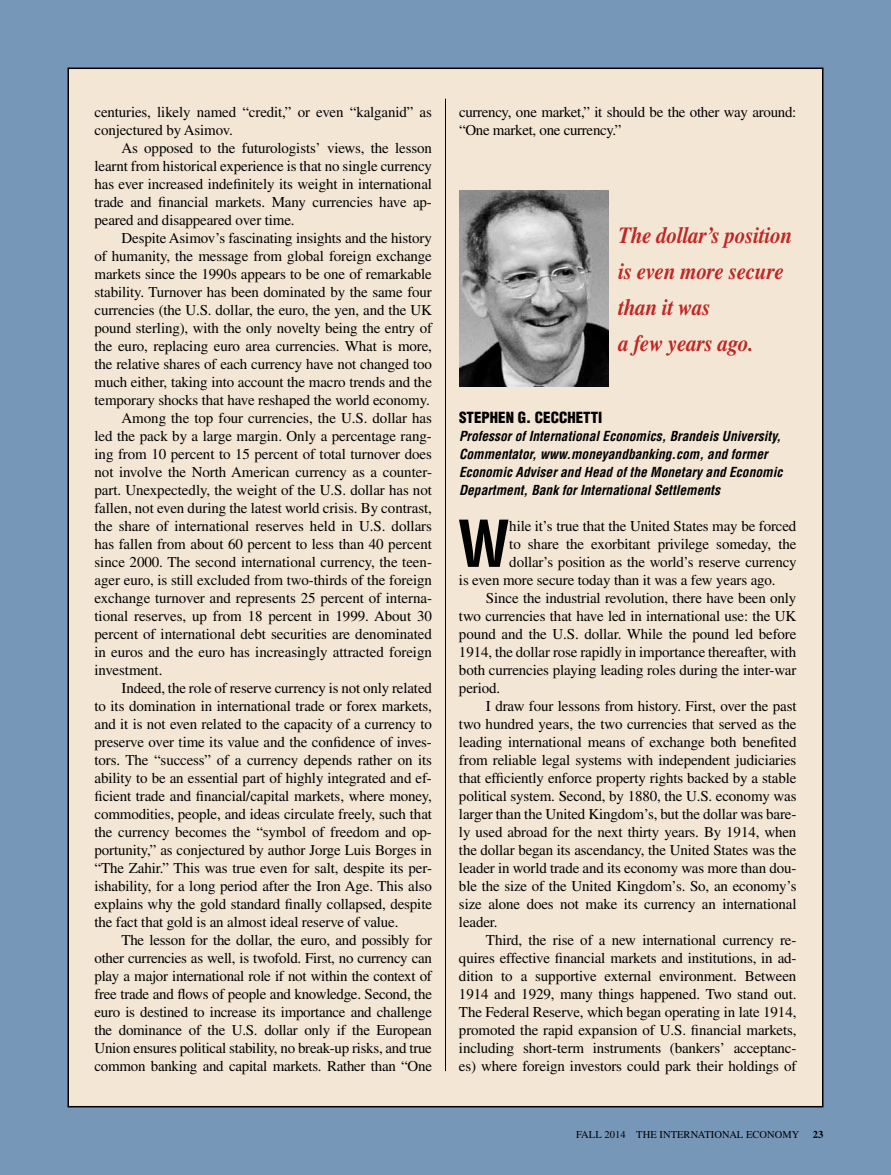
<style>
.page{position:relative;width:891px;height:1175px;background:#fff}
.page>*{position:absolute;margin:0;border:0;box-sizing:border-box;transform-origin:0 0}
.t1{font:700 condensed 63px "Helvetica LT Std";color:#000}
.t2{font:italic 700 23.1px/36px "Times LT Std";letter-spacing:-.01em;color:#c12624;scale:.91 1}
.t3{font:15px/18px "Times LT Std";letter-spacing:-.01em;color:#000}
.t4{font:900 condensed 15px "Helvetica LT Std";color:#000}
.t5{font:italic 700 condensed 13.5px/18px "Helvetica LT Std";color:#000}
.t6{font:10.5px "Times LT Std";letter-spacing:.005em;color:#000}
.t7{font:700 10.5px "Times LT Std";color:#000}
</style>
<div class="page">
<div style="left:0;top:0;width:891px;height:1174px;background:#7797b9"></div>
<div style="left:68px;top:68px;width:755px;height:1038px;background:#f4e6d5"></div>
<hr style="left:445px;top:99px;width:1px;height:972px;background:#000">
<img style="left:459px;top:190px;width:150px;height:197px">
<p class="t3" style="left:94px;top:103px;width:339px">centuries, likely named “credit,” or even “kalganid” as conjectured by Asimov.</p>
<p class="t3" style="left:94px;top:139px;width:339px;text-align:justify;text-indent:27px">As opposed to the futurologists’ views, the lesson learnt from historical experience is that no single currency has ever increased indefinitely its weight in international trade and financial markets. Many currencies have ap&shy;peared and disappeared over time.</p>
<p class="t3" style="left:122px;top:229px;width:312px">Despite Asimov’s fascinating insights and the history</p>
<p class="t3" style="left:94px;top:247px;width:339px">of humanity, the message from global foreign exchange</p>
<p class="t3" style="left:94px;top:265px;width:339px">markets since the 1990s appears to be one of remarkable</p>
<p class="t3" style="left:94px;top:283px;width:339px">stability. Turnover has been dominated by the same four</p>
<p class="t3" style="left:94px;top:301px;width:339px">currencies (the U.S. dollar, the euro, the yen, and the UK</p>
<p class="t3" style="left:94px;top:319px;width:339px">pound sterling), with the only novelty being the entry of</p>
<p class="t3" style="left:94px;top:337px;width:339px">the euro, replacing euro area currencies. What is more,</p>
<p class="t3" style="left:94px;top:355px;width:339px">the relative shares of each currency have not changed too</p>
<p class="t3" style="left:94px;top:373px;width:339px">much either, taking into account the macro trends and the</p>
<p class="t3" style="left:94px;top:391px;width:337px">temporary shocks that have reshaped the world economy.</p>
<p class="t3" style="left:121px;top:409px;width:312px">Among the top four currencies, the U.S. dollar has</p>
<p class="t3" style="left:94px;top:427px;width:339px">led the pack by a large margin. Only a percentage rang-</p>
<p class="t3" style="left:94px;top:445px;width:339px">ing from 10 percent to 15 percent of total turnover does</p>
<p class="t3" style="left:94px;top:463px;width:339px">not involve the North American currency as a counter-</p>
<p class="t3" style="left:94px;top:481px;width:339px">part. Unexpectedly, the weight of the U.S. dollar has not</p>
<p class="t3" style="left:94px;top:499px;width:339px">fallen, not even during the latest world crisis. By contrast,</p>
<p class="t3" style="left:94px;top:517px;width:339px">the share of international reserves held in U.S. dollars</p>
<p class="t3" style="left:94px;top:535px;width:339px">has fallen from about 60 percent to less than 40 percent</p>
<p class="t3" style="left:94px;top:553px;width:339px">since 2000. The second international currency, the teen-</p>
<p class="t3" style="left:94px;top:571px;width:339px">ager euro, is still excluded from two-thirds of the foreign</p>
<p class="t3" style="left:94px;top:589px;width:339px">exchange turnover and represents 25 percent of interna-</p>
<p class="t3" style="left:94px;top:607px;width:339px">tional reserves, up from 18 percent in 1999. About 30</p>
<p class="t3" style="left:94px;top:625px;width:339px">percent of international debt securities are denominated</p>
<p class="t3" style="left:94px;top:643px;width:339px">in euros and the euro has increasingly attracted foreign</p>
<p class="t3" style="left:94px;top:661px;width:70px">investment.</p>
<p class="t3" style="left:122px;top:679px;width:312px">Indeed, the role of reserve currency is not only related</p>
<p class="t3" style="left:94px;top:697px;width:339px">to its domination in international trade or forex markets,</p>
<p class="t3" style="left:94px;top:715px;width:339px">and it is not even related to the capacity of a currency to</p>
<p class="t3" style="left:94px;top:733px;width:339px">preserve over time its value and the confidence of inves-</p>
<p class="t3" style="left:94px;top:751px;width:339px">tors. The “success” of a currency depends rather on its</p>
<p class="t3" style="left:94px;top:769px;width:339px">ability to be an essential part of highly integrated and ef-</p>
<p class="t3" style="left:94px;top:787px;width:339px">ficient trade and financial/capital markets, where money,</p>
<p class="t3" style="left:94px;top:805px;width:339px">commodities, people, and ideas circulate freely, such that</p>
<p class="t3" style="left:94px;top:823px;width:339px">the currency becomes the “symbol of freedom and op-</p>
<p class="t3" style="left:94px;top:841px;width:339px">portunity,” as conjectured by author Jorge Luis Borges in</p>
<p class="t3" style="left:94px;top:859px;width:339px">“The Zahir.” This was true even for salt, despite its per-</p>
<p class="t3" style="left:94px;top:877px;width:339px">ishability, for a long period after the Iron Age. This also</p>
<p class="t3" style="left:94px;top:895px;width:339px">explains why the gold standard finally collapsed, despite</p>
<p class="t3" style="left:94px;top:913px;width:306px">the fact that gold is an almost ideal reserve of value.</p>
<p class="t3" style="left:122px;top:931px;width:312px">The lesson for the dollar, the euro, and possibly for</p>
<p class="t3" style="left:94px;top:949px;width:339px">other currencies as well, is twofold. First, no currency can</p>
<p class="t3" style="left:94px;top:967px;width:339px">play a major international role if not within the context of</p>
<p class="t3" style="left:94px;top:985px;width:339px">free trade and flows of people and knowledge. Second, the</p>
<p class="t3" style="left:94px;top:1003px;width:339px">euro is destined to increase its importance and challenge</p>
<p class="t3" style="left:94px;top:1021px;width:339px">the dominance of the U.S. dollar only if the European</p>
<p class="t3" style="left:94px;top:1039px;width:339px">Union ensures political stability, no break-up risks, and true</p>
<p class="t3" style="left:94px;top:1057px;width:339px">common banking and capital markets. Rather than “One</p>
<p class="t3" style="left:459px;top:103px;width:339px">currency, one market,” it should be the other way around: “One market, one currency.”</p>
<h2 class="t2" style="left:618px;top:217px;width:193px">The dollar’s position is even more secure than it was<br>a few years ago.</h2>
<p class="t4" style="left:459px;top:408px;width:145px">STEPHEN G. CECCHETTI</p>
<p class="t5" style="left:459px;top:427px;width:325px">Professor of International Economics, Brandeis University, Commentator, www.moneyandbanking.com, and former Economic Adviser and Head of the Monetary and Economic Department, Bank for International Settlements</p>
<h1 class="t1" style="left:457px;top:504px;width:54px">W</h1>
<p class="t3" style="left:509px;top:517px;width:289px">hile it’s true that the United States may be forced</p>
<p class="t3" style="left:509px;top:535px;width:289px">to share the exorbitant privilege someday, the</p>
<p class="t3" style="left:509px;top:553px;width:289px">dollar’s position as the world’s reserve currency</p>
<p class="t3" style="left:459px;top:571px;width:318px">is even more secure today than it was a few years ago.</p>
<p class="t3" style="left:486px;top:589px;width:312px">Since the industrial revolution, there have been only</p>
<p class="t3" style="left:459px;top:607px;width:339px">two currencies that have led in international use: the UK</p>
<p class="t3" style="left:459px;top:625px;width:339px">pound and the U.S. dollar. While the pound led before</p>
<p class="t3" style="left:459px;top:643px;width:339px">1914, the dollar rose rapidly in importance thereafter, with</p>
<p class="t3" style="left:459px;top:661px;width:339px">both currencies playing leading roles during the inter-war</p>
<p class="t3" style="left:459px;top:679px;width:43px">period.</p>
<p class="t3" style="left:486px;top:697px;width:312px">I draw four lessons from history. First, over the past</p>
<p class="t3" style="left:459px;top:715px;width:339px">two hundred years, the two currencies that served as the</p>
<p class="t3" style="left:459px;top:733px;width:339px">leading international means of exchange both benefited</p>
<p class="t3" style="left:459px;top:751px;width:339px">from reliable legal systems with independent judiciaries</p>
<p class="t3" style="left:459px;top:769px;width:339px">that efficiently enforce property rights backed by a stable</p>
<p class="t3" style="left:459px;top:787px;width:339px">political system. Second, by 1880, the U.S. economy was</p>
<p class="t3" style="left:459px;top:805px;width:339px">larger than the United Kingdom’s, but the dollar was bare-</p>
<p class="t3" style="left:459px;top:823px;width:339px">ly used abroad for the next thirty years. By 1914, when</p>
<p class="t3" style="left:459px;top:841px;width:339px">the dollar began its ascendancy, the United States was the</p>
<p class="t3" style="left:459px;top:859px;width:339px">leader in world trade and its economy was more than dou-</p>
<p class="t3" style="left:459px;top:877px;width:339px">ble the size of the United Kingdom’s. So, an economy’s</p>
<p class="t3" style="left:459px;top:895px;width:339px">size alone does not make its currency an international</p>
<p class="t3" style="left:459px;top:913px;width:40px">leader.</p>
<p class="t3" style="left:486px;top:931px;width:312px">Third, the rise of a new international currency re-</p>
<p class="t3" style="left:459px;top:949px;width:339px">quires effective financial markets and institutions, in ad-</p>
<p class="t3" style="left:459px;top:967px;width:339px">dition to a supportive external environment. Between</p>
<p class="t3" style="left:459px;top:985px;width:339px">1914 and 1929, many things happened. Two stand out.</p>
<p class="t3" style="left:459px;top:1003px;width:339px">The Federal Reserve, which began operating in late 1914,</p>
<p class="t3" style="left:459px;top:1021px;width:339px">promoted the rapid expansion of U.S. financial markets,</p>
<p class="t3" style="left:459px;top:1039px;width:339px">including short-term instruments (bankers’ acceptanc-</p>
<p class="t3" style="left:459px;top:1057px;width:339px">es) where foreign investors could park their holdings of</p>
<p class="t6" style="left:576px;top:1128px;width:225px">Fall 2014 The International Economy</p>
<p class="t7" style="left:813px;top:1128px;width:12px">23</p>
</div>
